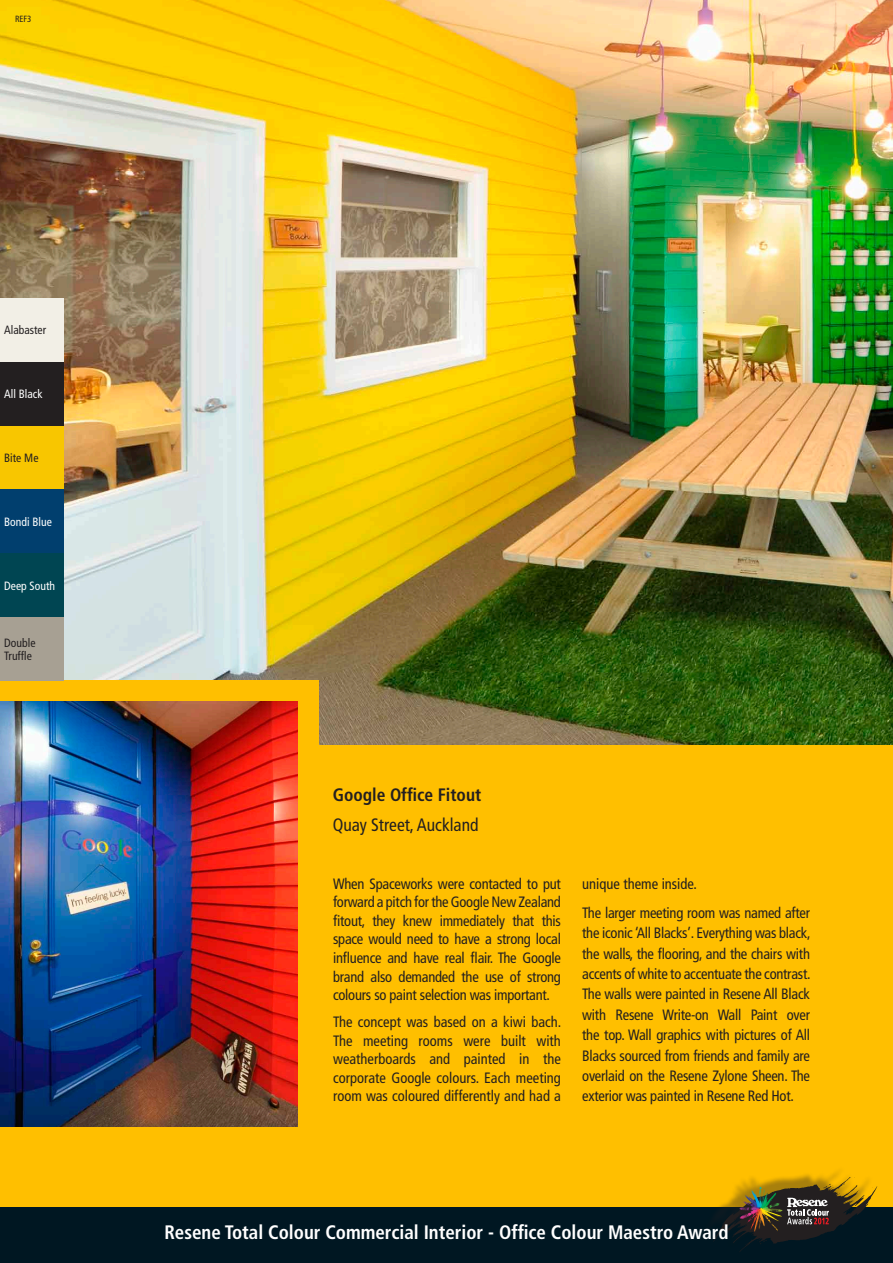
<style>
.page{position:relative;width:893px;height:1263px;background:#fff}
.page>*{position:absolute;margin:0;border:0;box-sizing:border-box;transform-origin:0 0}
.t1{font:700 condensed 19.5px "Frutiger";color:#fff}
.t2{font:condensed 18px "Frutiger";color:#231f20}
.t3{font:700 condensed 18px "Frutiger";color:#231f20}
.t4{font:condensed 15px/18.6px "Frutiger";letter-spacing:-.015em;color:#231f20;text-align:justify}
.t5{font:condensed 12px/13.5px "Frutiger";color:#231f20}
.t6{font:condensed 12px "Frutiger";color:#fff}
.t7{font:700 condensed 12px "Frutiger";color:#fff}
.t8{font:condensed 9px "Frutiger";color:#231f20}
</style>
<div class="page">
<div style="left:0;top:0;width:893px;height:1233px;background:#ffbf00"></div>
<img style="left:0;top:0;width:893px;height:744px">
<div style="left:0;top:680px;width:319px;height:255px;background:#ffbf00"></div>
<div style="left:0;top:298px;width:64px;height:64px;background:#f2efe6"></div>
<div style="left:0;top:362px;width:64px;height:64px;background:#231f20"></div>
<div style="left:0;top:426px;width:64px;height:63px;background:#f8c600"></div>
<div style="left:0;top:489px;width:64px;height:64px;background:#013f6e"></div>
<div style="left:0;top:553px;width:64px;height:64px;background:#004552"></div>
<div style="left:0;top:617px;width:64px;height:64px;background:#a7a093"></div>
<img style="left:0;top:702px;width:298px;height:425px">
<div style="left:0;top:1208px;width:893px;height:55px;background:#001722"></div>
<div style="left:700px;top:1165px;width:173px;height:83px;background:#231f20;opacity:.4"></div>
<svg style="left:713px;top:1178px;width:164px;height:74px"></svg>
<p class="t8" style="left:15px;top:13px;width:18px">REF3</p>
<p class="t5" style="left:4px;top:324px;width:44px">Alabaster</p>
<p class="t6" style="left:4px;top:387px;width:40px">All Black</p>
<p class="t5" style="left:4px;top:451px;width:36px">Bite Me</p>
<p class="t6" style="left:4px;top:515px;width:49px">Bondi Blue</p>
<p class="t6" style="left:4px;top:578px;width:52px">Deep South</p>
<p class="t5" style="left:4px;top:636px;width:33px">Double<br>Truffle</p>
<p class="t3" style="left:333px;top:784px;width:150px">Google Office Fitout</p>
<p class="t2" style="left:333px;top:814px;width:147px">Quay Street, Auckland</p>
<p class="t4" style="left:333px;top:874px;width:229px">When Spaceworks were contacted to put forward a pitch for the Google New Zealand fitout, they knew immediately that this space would need to have a strong local influence and have real flair. The Google brand also demanded the use of strong colours so paint selection was important.</p>
<p class="t4" style="left:333px;top:1013px;width:230px">The concept was based on a kiwi bach.<br>The meeting rooms were built with weatherboards and painted in the corporate Google colours. Each meeting room was coloured differently and had a</p>
<p class="t4" style="left:582px;top:869px;width:229px;line-height:29px">unique theme inside.<br>The larger meeting room was named after</p>
<p class="t4" style="left:582px;top:923px;width:230px;line-height:20.4px">the iconic ‘All Blacks’. Everything was black, the walls, the flooring, and the chairs with accents of white to accentuate the contrast.<br>The walls were painted in Resene All Black with Resene Write-on Wall Paint over the top. Wall graphics with pictures of All Blacks sourced from friends and family are overlaid on the Resene Zylone Sheen. The exterior was painted in Resene Red Hot.</p>
<p class="t7" style="left:443px;top:1220px;width:8px">9</p>
<h1 class="t1" style="left:164px;top:1221px;width:566px">Resene Total Colour Commercial Interior - Office Colour Maestro Award</h1>
</div>
